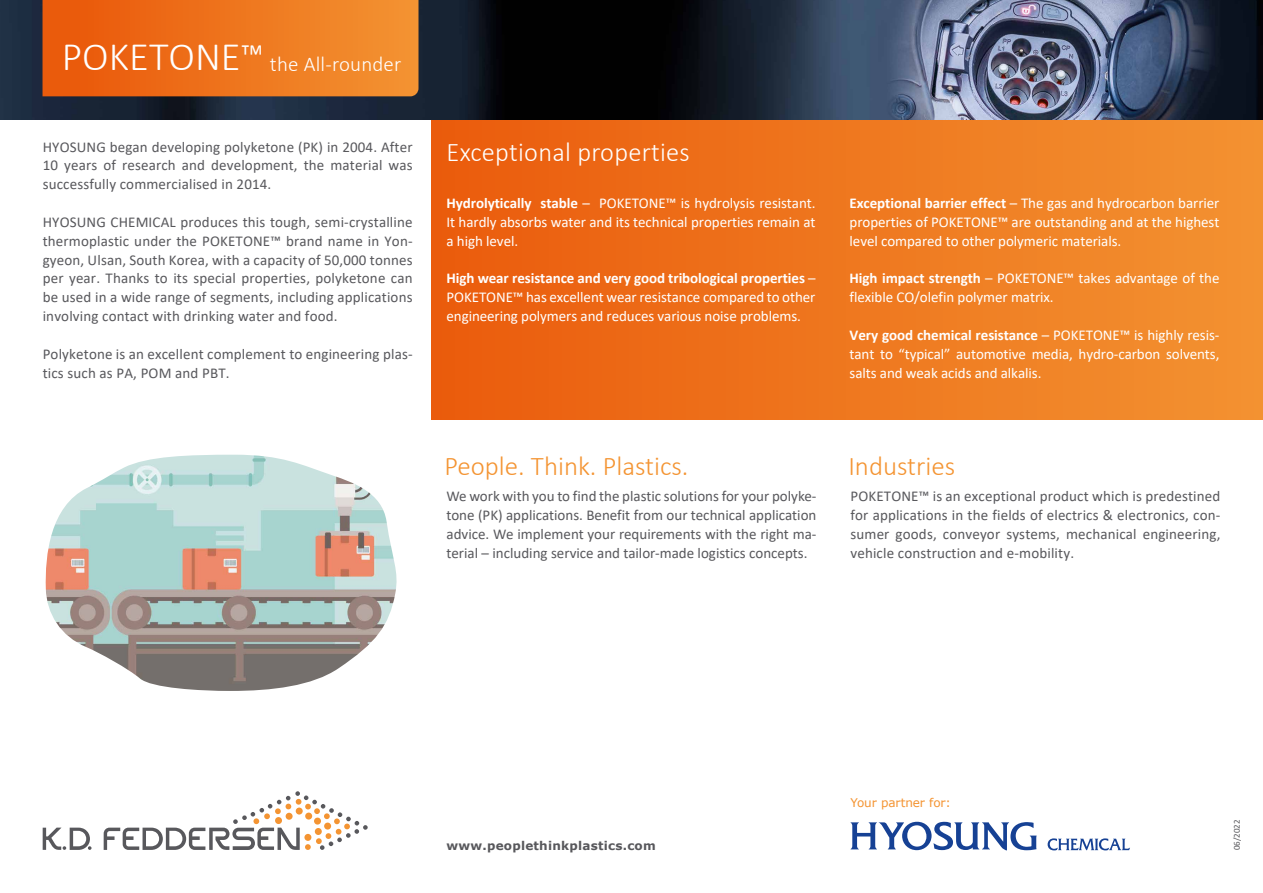
<style>
.page{position:relative;width:1263px;height:893px;background:#fff}
.page>*{position:absolute;margin:0;border:0;box-sizing:border-box;transform-origin:0 0}
.t1{font:300 27px "Calibri";color:#f49432}
.t2{font:300 27px "Calibri";letter-spacing:.01em;color:#fff}
.t3{font:300 21px "Calibri";letter-spacing:.01em;color:#fff}
.t4{font:15px/18.8px "Calibri";letter-spacing:.01em;color:#58585c;text-align:justify}
.t5{font:15px/18.9px "Calibri";letter-spacing:-.005em;color:#fff;text-align:justify}
.t6{font:700 12px "Verdana";letter-spacing:.02em;color:#58585c}
.t7{font:12px "Verdana";letter-spacing:-.005em;color:#f49432}
.t8{font:9px "Calibri";color:#58585c}
.s1{font-size:40.5px}
.s2{font-weight:700}
</style>
<div class="page">
<div style="left:431px;top:43px;width:832px;height:377px;background:linear-gradient(to right,#e95b0c,#f29232)"></div>
<img style="left:0;top:0;width:1263px;height:119px">
<svg style="left:104px;top:791px;width:264px;height:59px"></svg>
<svg style="left:43px;top:828px;width:49px;height:22px"></svg>
<svg style="left:851px;top:821px;width:186px;height:29px"></svg>
<svg style="left:1047px;top:838px;width:83px;height:12px"></svg>
<img style="left:45px;top:455px;width:352px;height:236px">
<svg style="left:43px;top:0;width:375px;height:96px;background:#ee741d"></svg>
<h2 class="t3" style="left:62px;top:51px;width:341px"><span class="s1">POKETONE</span><sup>™</sup> the All-rounder</h2>
<p class="t4" style="left:43px;top:137px;width:371px">HYOSUNG began developing polyketone (PK) in 2004. After 10 years of research and development, the material was successfully commercialised in 2014.</p>
<p class="t4" style="left:43px;top:212px;width:371px">HYOSUNG CHEMICAL produces this tough, semi-crystalline thermoplastic under the POKETONE™ brand name in Yon&shy;gyeon, Ulsan, South Korea, with a capacity of 50,000 tonnes per year. Thanks to its special properties, polyketone can be used in a wide range of segments, including applications involving contact with drinking water and food.</p>
<p class="t4" style="left:43px;top:344px;width:371px">Polyketone is an excellent complement to engineering plas&shy;tics such as PA, POM and PBT.</p>
<h1 class="t2" style="left:446px;top:135px;width:245px">Exceptional properties</h1>
<p class="t5" style="left:446px;top:193px;width:371px"><span class="s2">Hydrolytically stable</span> – POKETONE™ is hydrolysis resistant.<br>It hardly absorbs water and its technical properties remain at a high level.</p>
<p class="t5" style="left:446px;top:269px;width:371px"><span class="s2">High wear resistance and very good tribological properties</span> – POKETONE™ has excellent wear resistance compared to other engineering polymers and reduces various noise problems.</p>
<p class="t5" style="left:849px;top:193px;width:371px"><span class="s2">Exceptional barrier effect</span> – The gas and hydrocarbon barrier properties of POKETONE™ are outstanding and at the highest level compared to other polymeric materials.</p>
<p class="t5" style="left:849px;top:269px;width:371px"><span class="s2">High impact strength</span> – POKETONE™ takes advantage of the flexible CO/olefin polymer matrix.</p>
<p class="t5" style="left:849px;top:325px;width:371px"><span class="s2">Very good chemical resistance</span> – POKETONE™ is highly resis&shy;tant to “typical” automotive media, hydro-carbon solvents, salts and weak acids and alkalis.</p>
<h1 class="t1" style="left:444px;top:449px;width:246px">People. Think. Plastics.</h1>
<h1 class="t1" style="left:848px;top:449px;width:108px">Industries</h1>
<p class="t4" style="left:446px;top:486px;width:371px">We work with you to find the plastic solutions for your polyke&shy;tone (PK) applications. Benefit from our technical application advice. We implement your requirements with the right ma&shy;terial – including service and tailor-made logistics concepts.</p>
<p class="t4" style="left:850px;top:486px;width:371px">POKETONE™ is an exceptional product which is predestined for applications in the fields of electrics &amp; electronics, con&shy;sumer goods, conveyor systems, mechanical engineering, vehicle construction and e-mobility.</p>
<p class="t6" style="left:446px;top:837px;width:211px">www.peoplethinkplastics.com</p>
<p class="t7" style="left:850px;top:794px;width:102px">Your partner for:</p>
<p class="t8" style="left:1231px;top:850px;width:32px;rotate:-90deg">06/2022</p>
</div>
